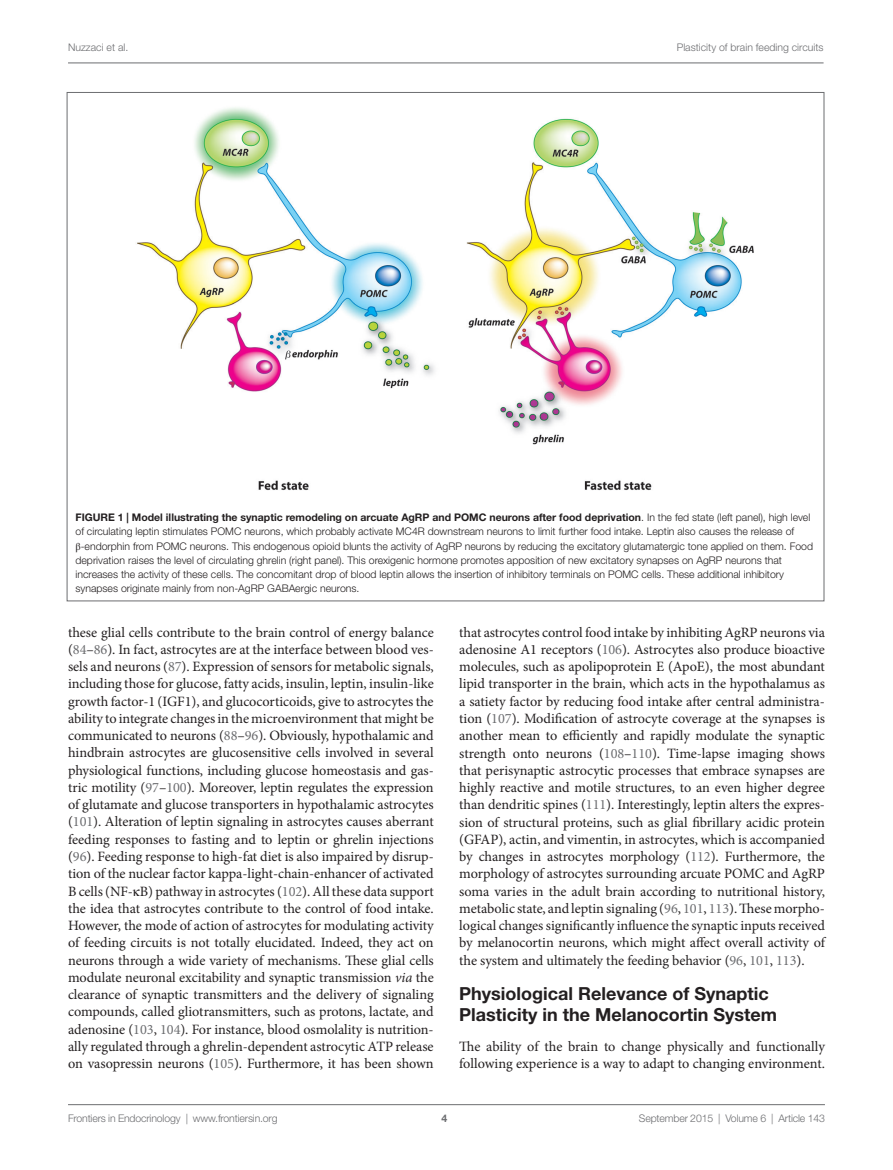
<style>
.page{position:relative;width:893px;height:1170px;background:#fff}
.page>*{position:absolute;margin:0;border:0;box-sizing:border-box;transform-origin:0 0}
.t1{font:700 18px/21px "Helvetica Neue LT Std";color:#231f20}
.t2{font:14.25px/17.2px "Minion Pro";letter-spacing:-.005em;color:#231f20;text-align:justify}
.t3{font:300 10.5px/14.2px "Helvetica Neue LT Std";color:#231f20}
.t4{font:300 10.5px "Helvetica Neue LT Std";letter-spacing:-.015em;color:#6c6d70}
.t5{font:700 10.5px "Helvetica Neue LT Std";color:#6c6d70}
.s1{font-weight:700}
.s2{font-family:"STIX General";font-weight:400}
.s3{color:#6c6d70}
.s4{font-family:"STIX General"}
.s5{font-style:italic}
</style>
<div class="page">
<hr style="left:68px;top:1104px;width:757px;height:1px;background:#6c6d70">
<hr style="left:68px;top:63px;width:756px;height:1px;background:#6c6d70">
<img style="left:137px;top:107px;width:617px;height:384px">
<p class="t4" style="left:68px;top:41px;width:62px">Nuzzaci et al.</p>
<p class="t4" style="left:677px;top:41px;width:148px">Plasticity of brain feeding circuits</p>
<p class="t3" style="left:76px;top:510px;width:739px"><span class="s1">FIGURE 1 | Model illustrating the synaptic remodeling on arcuate AgRP and POMC neurons after food deprivation</span>. In the fed state (left panel), high level of circulating leptin stimulates POMC neurons, which probably activate MC4R downstream neurons to limit further food intake. Leptin also causes the release of <span class="s2">β</span>-endorphin from POMC neurons. This endogenous opioid blunts the activity of AgRP neurons by reducing the excitatory glutamatergic tone applied on them. Food deprivation raises the level of circulating ghrelin (right panel). This orexigenic hormone promotes apposition of new excitatory synapses on AgRP neurons that increases the activity of these cells. The concomitant drop of blood leptin allows the insertion of inhibitory terminals on POMC cells. These additional inhibitory synapses originate mainly from non-AgRP GABAergic neurons.</p>
<p class="t2" style="left:68px;top:623px;width:367px">these glial cells contribute to the brain control of energy balance (<span class="s3">84</span>–<span class="s3">86</span>). In fact, astrocytes are at the interface between blood ves&shy;sels and neurons (<span class="s3">87</span>). Expression of sensors for metabolic signals, including those for glucose, fatty acids, insulin, leptin, insulin-like growth factor-1 (IGF1), and glucocorticoids, give to astrocytes the ability to integrate changes in the microenvironment that might be communicated to neurons (<span class="s3">88</span>–<span class="s3">96</span>). Obviously, hypothalamic and hindbrain astrocytes are glucosensitive cells involved in several physiological functions, including glucose homeostasis and gas&shy;tric motility (<span class="s3">97</span>–<span class="s3">100</span>). Moreover, leptin regulates the expression of glutamate and glucose transporters in hypothalamic astrocytes (<span class="s3">101</span>). Alteration of leptin signaling in astrocytes causes aberrant feeding responses to fasting and to leptin or ghrelin injections (<span class="s3">96</span>). Feeding response to high-fat diet is also impaired by disrup&shy;tion of the nuclear factor kappa-light-chain-enhancer of activated B cells (NF-<span class="s4">κ</span>B) pathway in astrocytes (<span class="s3">102</span>). All these data support the idea that astrocytes contribute to the control of food intake.<br>However, the mode of action of astrocytes for modulating activity of feeding circuits is not totally elucidated. Indeed, they act on neurons through a wide variety of mechanisms. These glial cells modulate neuronal excitability and synaptic transmission <span class="s5">via</span> the clearance of synaptic transmitters and the delivery of signaling compounds, called gliotransmitters, such as protons, lactate, and adenosine (<span class="s3">103</span>, <span class="s3">104</span>). For instance, blood osmolality is nutrition&shy;ally regulated through a ghrelin-dependent astrocytic ATP release on vasopressin neurons (<span class="s3">105</span>). Furthermore, it has been shown</p>
<p class="t2" style="left:459px;top:623px;width:367px">that astrocytes control food intake by inhibiting AgRP neurons via adenosine A1 receptors (<span class="s3">106</span>). Astrocytes also produce bioactive molecules, such as apolipoprotein E (ApoE), the most abundant lipid transporter in the brain, which acts in the hypothalamus as a satiety factor by reducing food intake after central administra&shy;tion (<span class="s3">107</span>). Modification of astrocyte coverage at the synapses is another mean to efficiently and rapidly modulate the synaptic strength onto neurons (<span class="s3">108</span>–<span class="s3">110</span>). Time-lapse imaging shows that perisynaptic astrocytic processes that embrace synapses are highly reactive and motile structures, to an even higher degree than dendritic spines (<span class="s3">111</span>). Interestingly, leptin alters the expres&shy;sion of structural proteins, such as glial fibrillary acidic protein (GFAP), actin, and vimentin, in astrocytes, which is accompanied by changes in astrocytes morphology (<span class="s3">112</span>). Furthermore, the morphology of astrocytes surrounding arcuate POMC and AgRP soma varies in the adult brain according to nutritional history, metabolic state, and leptin signaling (<span class="s3">96</span>, <span class="s3">101</span>, <span class="s3">113</span>). These morpho&shy;logical changes significantly influence the synaptic inputs received by melanocortin neurons, which might affect overall activity of the system and ultimately the feeding behavior (<span class="s3">96</span>, <span class="s3">101</span>, <span class="s3">113</span>).</p>
<p class="t1" style="left:459px;top:982px;width:319px">Physiological Relevance of Synaptic<br>Plasticity in the Melanocortin System</p>
<p class="t2" style="left:459px;top:1037px;width:367px">The ability of the brain to change physically and functionally following experience is a way to adapt to changing environment.</p>
<p class="t4" style="left:68px;top:1111px;width:211px">Frontiers in Endocrinology | www.frontiersin.org</p>
<p class="t5" style="left:441px;top:1111px;width:7px">4</p>
<p class="t4" style="left:639px;top:1111px;width:187px">September 2015 | Volume 6 | Article 143</p>
</div>
